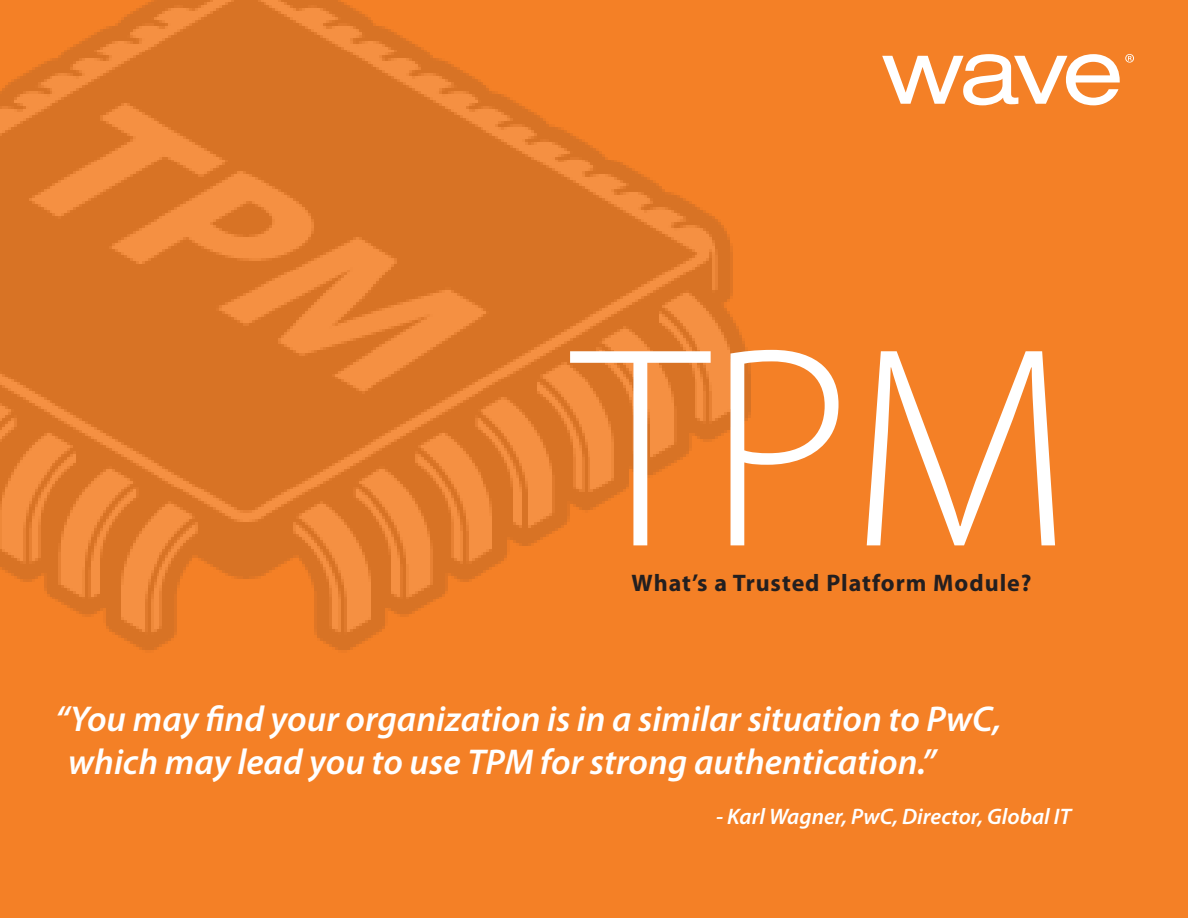
<style>
.page{position:relative;width:1188px;height:918px;background:#f48026}
.page>*{position:absolute;margin:0;border:0;box-sizing:border-box;transform-origin:0 0}
.t1{font:300 288px "Myriad Pro";color:#fff}
.t2{font:italic 600 36px "Myriad Pro";color:#fff}
.t3{font:700 24px "Myriad Pro";letter-spacing:.04em;color:#231f20}
.t4{font:italic 600 22.5px "Myriad Pro";color:#fff}
</style>
<div class="page">
<img style="left:0;top:0;width:750px;height:650px">
<svg style="left:882px;top:54px;width:252px;height:51px"></svg>
<p class="t1" style="left:573px;top:276px;width:501px">TPM</p>
<p class="t3" style="left:632px;top:568px;width:401px">What’s a Trusted Platform Module?</p>
<p class="t2" style="left:55px;top:696px;width:948px">“You may find your organization is in a similar situation to PwC,</p>
<p class="t2" style="left:68px;top:739px;width:870px">which may lead you to use TPM for strong authentication.”</p>
<p class="t4" style="left:716px;top:802px;width:356px">- Karl Wagner, PwC, Director, Global IT</p>
</div>
